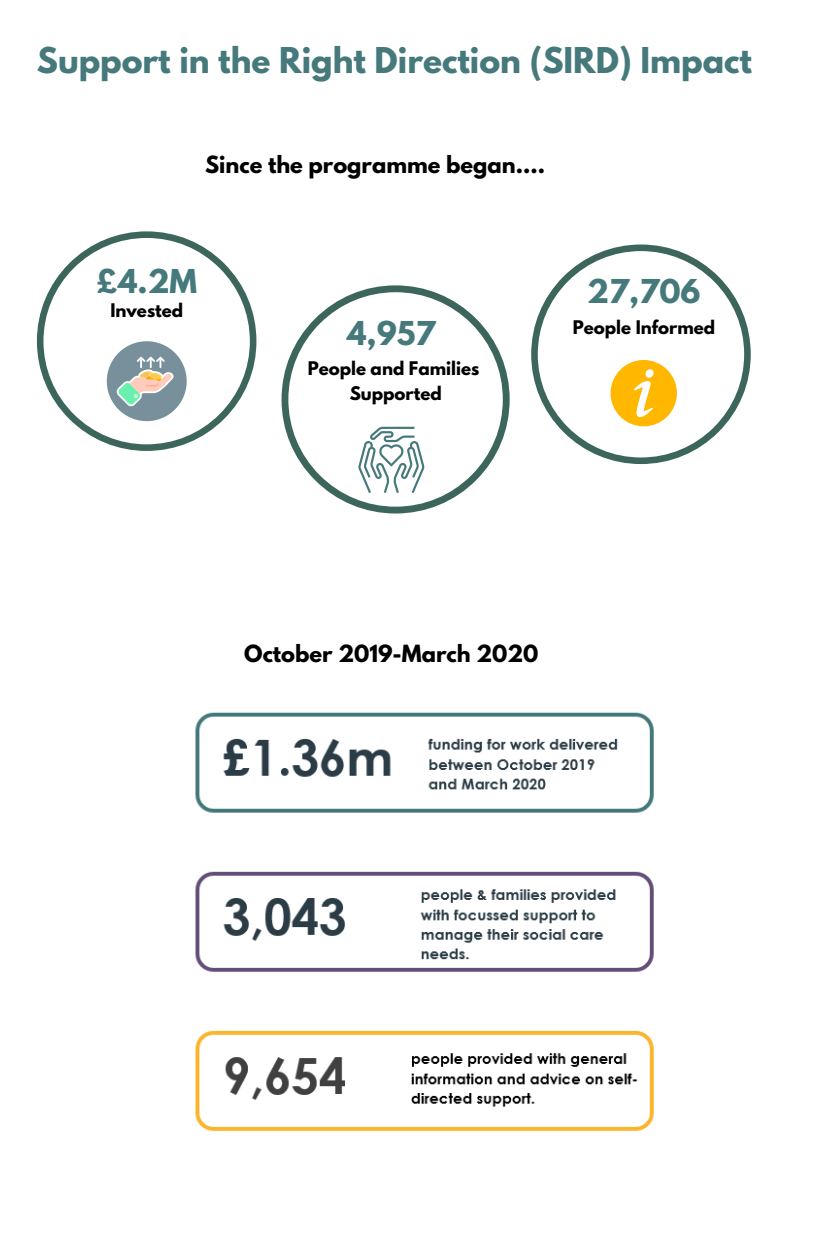
<style>
.page{position:relative;width:827px;height:1240px;background:#fff}
.page>*{position:absolute;margin:0;border:0;box-sizing:border-box;transform-origin:0 0}
.t1{font:700 31.5px "League Spartan";color:#46797b}
.t2{font:700 29.1px "League Spartan";color:#46797b}
.t3{font:700 21px "League Spartan";color:#000}
.t4{font:700 16.65px/25.5px "League Spartan";color:#000;text-align:center}
</style>
<div class="page">
<svg style="left:37px;top:231px;width:219px;height:220px"></svg>
<svg style="left:107px;top:341px;width:80px;height:80px"></svg>
<svg style="left:282px;top:285px;width:228px;height:228px"></svg>
<svg style="left:358px;top:427px;width:66px;height:66px"></svg>
<svg style="left:531px;top:244px;width:220px;height:220px"></svg>
<img style="left:195px;top:712px;width:459px;height:419px">
<h1 class="t1" style="left:37px;top:44px;width:717px">Support in the Right Direction (SIRD) Impact</h1>
<p class="t3" style="left:205px;top:154px;width:341px">Since the programme began....</p>
<h2 class="t2" style="left:96px;top:267px;width:102px">£4.2M</h2>
<p class="t4" style="left:110px;top:299px;width:74px">Invested</p>
<h2 class="t2" style="left:347px;top:319px;width:90px">4,957</h2>
<p class="t4" style="left:308px;top:357px;width:173px">People and Families<br>Supported</p>
<h2 class="t2" style="left:587px;top:277px;width:115px">27,706</h2>
<p class="t4" style="left:573px;top:316px;width:144px">People Informed</p>
<p class="t3" style="left:244px;top:643px;width:296px">October 2019-March 2020</p>
</div>
